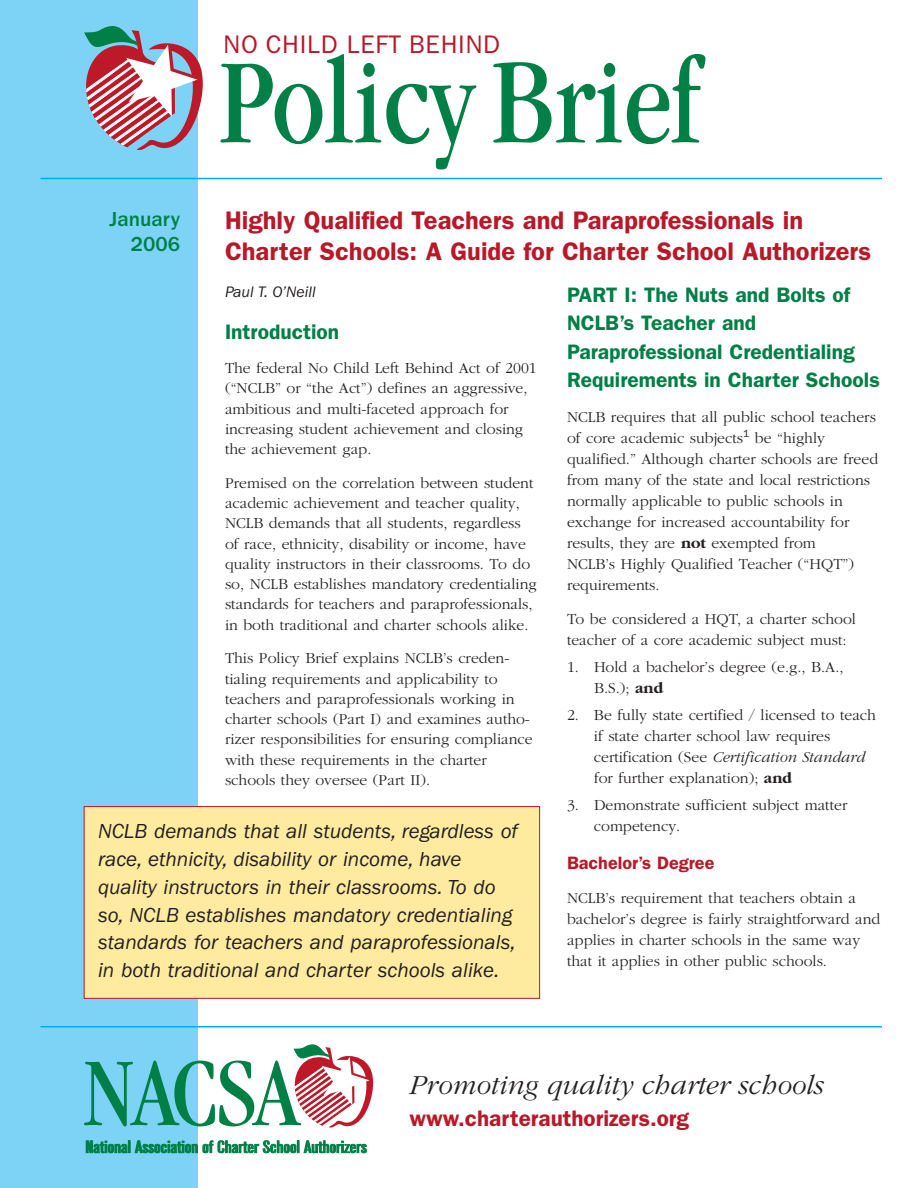
<style>
.page{position:relative;width:918px;height:1188px;background:#fff}
.page>*{position:absolute;margin:0;border:0;box-sizing:border-box;transform-origin:0 0}
.t1{font:condensed 124.5px "Garamond";color:#007f46}
.t2{font:italic 300 28.5px "Garamond";color:#231f20}
.t3{font:600 25.5px/31.5px "Franklin Gothic";color:#b81827}
.t4{font:25.5px "Franklin Gothic";letter-spacing:.03em;color:#b81827}
.t5{font:600 22.5px "Franklin Gothic";color:#b81827}
.t6{font:italic 21px/27.8px "Franklin Gothic";color:#231f20}
.t7{font:600 21px/28.5px "Franklin Gothic";color:#007f46}
.t8{font:500 21px/25.5px "Franklin Gothic";color:#007f46;text-align:right}
.t9{font:600 18px "Franklin Gothic";color:#b81827}
.t10{font:300 15.75px/20.2px "Garamond";color:#231f20}
.t11{font:italic 15.75px "Franklin Gothic";color:#231f20}
.s1{font-weight:700}
.s2{font-style:italic}
</style>
<div class="page">
<div style="left:0;top:0;width:198px;height:1188px;background:#7cd3f6"></div>
<svg style="left:86px;top:1140px;width:281px;height:13px"></svg>
<svg style="left:84px;top:1044px;width:289px;height:84px"></svg>
<hr style="left:40px;top:178px;width:842px;height:1px;background:#00aeef">
<hr style="left:40px;top:1026px;width:842px;height:1px;background:#00aeef">
<svg style="left:84px;top:26px;width:119px;height:124px"></svg>
<div style="left:84px;top:807px;width:456px;height:191px;background:#ffeb9f"></div>
<div style="left:84px;top:806px;width:456px;height:193px;border:1px solid #b81827"></div>
<h3 class="t8" style="left:110px;top:208px;width:72px">January<br>2006</h3>
<h3 class="t4" style="left:224px;top:36px;width:278px">NO CHILD LEFT BEHIND</h3>
<h1 class="t1" style="left:219px;top:55px;width:482px">Policy Brief</h1>
<h3 class="t3" style="left:225px;top:207px;width:648px">Highly Qualified Teachers and Paraprofessionals in<br>Charter Schools: A Guide for Charter School Authorizers</h3>
<p class="t11" style="left:225px;top:287px;width:92px">Paul T. O’Neill</p>
<h3 class="t7" style="left:225px;top:320px;width:116px">Introduction</h3>
<p class="t10" style="left:225px;top:358px;width:313px">The federal No Child Left Behind Act of 2001 (“NCLB” or “the Act”) defines an aggressive, ambitious and multi-faceted approach for increasing student achievement and closing the achievement gap.</p>
<p class="t10" style="left:225px;top:472px;width:313px">Premised on the correlation between student academic achievement and teacher quality, NCLB demands that all students, regardless of race, ethnicity, disability or income, have quality instructors in their classrooms. To do so, NCLB establishes mandatory credentialing standards for teachers and paraprofessionals, in both traditional and charter schools alike.</p>
<p class="t10" style="left:225px;top:648px;width:309px">This Policy Brief explains NCLB’s creden&shy;tialing requirements and applicability to teachers and paraprofessionals working in charter schools (Part I) and examines autho&shy;rizer responsibilities for ensuring compliance with these requirements in the charter schools they oversee (Part II).</p>
<p class="t6" style="left:98px;top:819px;width:421px">NCLB demands that all students, regardless of race, ethnicity, disability or income, have quality instructors in their classrooms. To do so, NCLB establishes mandatory credentialing standards for teachers and paraprofessionals, in both traditional and charter schools alike.</p>
<h3 class="t7" style="left:567px;top:282px;width:314px">PART I: The Nuts and Bolts of<br>NCLB’s Teacher and<br>Paraprofessional Credentialing<br>Requirements in Charter Schools</h3>
<p class="t10" style="left:567px;top:406px;width:313px;line-height:21px">NCLB requires that all public school teachers of core academic subjects<sup>1</sup> be “highly qualified.” Although charter schools are freed from many of the state and local restrictions normally applicable to public schools in exchange for increased accountability for results, they are <span class="s1">not</span> exempted from<br>NCLB’s Highly Qualified Teacher (“HQT”) requirements.</p>
<p class="t10" style="left:567px;top:609px;width:291px;line-height:21px">To be considered a HQT, a charter school teacher of a core academic subject must:</p>
<p class="t10" style="left:594px;top:657px;width:251px;line-height:21px;text-indent:-27px">1. Hold a bachelor’s degree (e.g., B.A.,<br>B.S.); <span class="s1">and</span></p>
<p class="t10" style="left:594px;top:705px;width:283px;line-height:21px;text-indent:-27px">2. Be fully state certified / licensed to teach if state charter school law requires certification (See <span class="s2">Certification Standard </span>for further explanation); <span class="s1">and</span></p>
<p class="t10" style="left:594px;top:795px;width:255px;line-height:21px;text-indent:-27px">3. Demonstrate sufficient subject matter competency.</p>
<p class="t9" style="left:567px;top:857px;width:149px">Bachelor’s Degree</p>
<p class="t10" style="left:567px;top:888px;width:315px;line-height:21px">NCLB’s requirement that teachers obtain a bachelor’s degree is fairly straightforward and applies in charter schools in the same way that it applies in other public schools.</p>
<h2 class="t2" style="left:410px;top:1068px;width:416px">Promoting quality charter schools</h2>
<h3 class="t5" style="left:410px;top:1110px;width:281px">www.charterauthorizers.org</h3>
</div>
